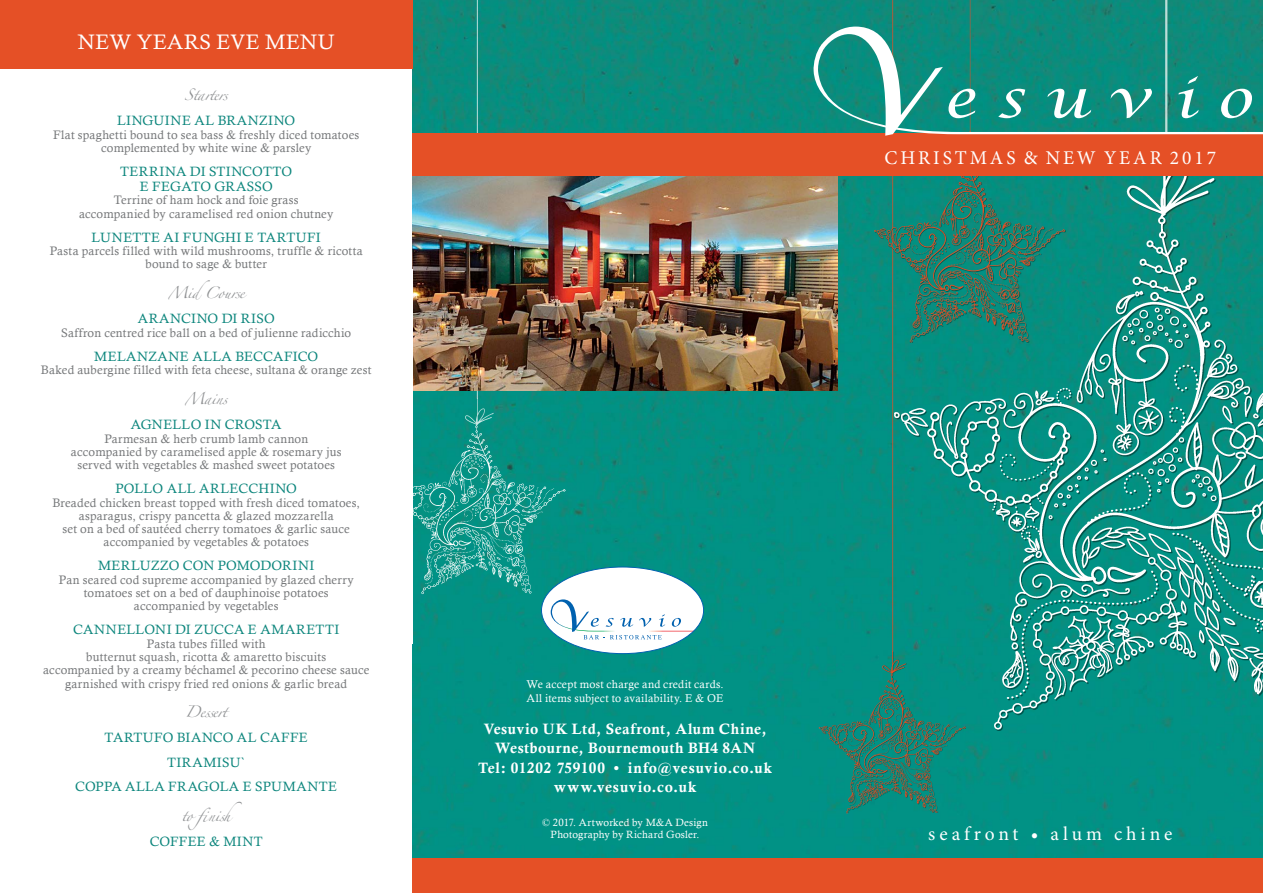
<style>
.page{position:relative;width:1263px;height:893px;background:#fff}
.page>*{position:absolute;margin:0;border:0;box-sizing:border-box;transform-origin:0 0}
.t1{font:21px "Calisto";letter-spacing:.025em;color:#fff}
.t2{font:19.5px "Minion Pro";letter-spacing:.15em;color:#fff}
.t3{font:19.5px "Minion Pro";letter-spacing:.2em;color:#fff}
.t4{font:15px/19.5px "Calis MT Bol";letter-spacing:.04em;color:#fff;text-align:center}
.t5{font:13.5px/24.3px "Calisto";letter-spacing:.02em;color:#0b857c;text-align:center}
.t6{font:13.5px "Calisto";letter-spacing:.04em;color:#0b857c}
.t7{font:12.3px/13.2px "Calisto";letter-spacing:.015em;color:#757779;text-align:center}
.t8{font:11.25px/13.5px "Calisto";letter-spacing:.02em;color:#fff}
.t9{font:10.5px/12px "Calisto";letter-spacing:.02em;color:#fff;text-align:center}
.t10{font:10.5px "Zapfino";letter-spacing:-.02em;color:#8e9092}
.t11{font:10.5px "Zapfino";letter-spacing:-.07em;color:#8e9092}
.t12{font:10.5px "Zapfino";letter-spacing:-.05em;color:#8e9092}
</style>
<div class="page">
<img style="left:412px;top:0;width:851px;height:859px">
<div style="left:412px;top:859px;width:851px;height:34px;background:#e55026"></div>
<img style="left:881px;top:176px;width:382px;height:578px">
<img style="left:811px;top:652px;width:159px;height:167px">
<hr style="left:1165px;top:0;width:2px;height:132px;background:#fff">
<hr style="left:970px;top:0;width:1px;height:134px;background:#e55026">
<hr style="left:892px;top:0;width:1px;height:652px;background:#e55026">
<img style="left:412px;top:399px;width:160px;height:202px">
<hr style="left:477px;top:0;width:1px;height:399px;background:#fff">
<img style="left:412px;top:176px;width:426px;height:214px">
<img style="left:863px;top:176px;width:209px;height:175px">
<div style="left:412px;top:134px;width:851px;height:42px;background:#e55026"></div>
<svg style="left:814px;top:27px;width:449px;height:109px;background:#299688"></svg>
<div style="left:0;top:0;width:412px;height:68px;background:#e55026"></div>
<div style="left:541px;top:567px;width:163px;height:87px;background:#fff;border-radius:50%"></div>
<svg style="left:550px;top:599px;width:144px;height:40px"></svg>
<h1 class="t1" style="left:78px;top:30px;width:258px">NEW YEARS EVE MENU</h1>
<p class="t11" style="left:185px;top:90px;width:45px">Starters</p>
<p class="t6" style="left:117px;top:113px;width:180px">LINGUINE AL BRANZINO</p>
<p class="t7" style="left:53px;top:128px;width:308px">Flat spaghetti bound to sea bass &amp; freshly diced tomatoes complemented by white wine &amp; parsley</p>
<p class="t5" style="left:120px;top:164px;width:173px;line-height:15px">TERRINA DI STINCOTTO<br>E FEGATO GRASSO</p>
<p class="t7" style="left:79px;top:194px;width:256px">Terrine of ham hock and foie grass accompanied by caramelised red onion chutney</p>
<p class="t5" style="left:92px;top:225px;width:231px">LUNETTE AI FUNGHI E TARTUFI</p>
<p class="t7" style="left:50px;top:244px;width:315px">Pasta parcels filled with wild mushrooms, truffle &amp; ricotta bound to sage &amp; butter</p>
<p class="t10" style="left:168px;top:288px;width:78px">MidCourse</p>
<p class="t5" style="left:138px;top:306px;width:138px">ARANCINO DI RISO</p>
<p class="t7" style="left:61px;top:326px;width:291px">Saffron centred rice ball on a bed of julienne radicchio</p>
<p class="t5" style="left:94px;top:344px;width:225px">MELANZANE ALLA BECCAFICO</p>
<p class="t7" style="left:41px;top:363px;width:332px">Baked aubergine filled with feta cheese, sultana &amp; orange zest</p>
<p class="t10" style="left:185px;top:394px;width:44px">Mains</p>
<p class="t5" style="left:131px;top:412px;width:152px">AGNELLO IN CROSTA</p>
<p class="t7" style="left:71px;top:432px;width:272px">Parmesan &amp; herb crumb lamb cannon accompanied by caramelised apple &amp; rosemary jus served with vegetables &amp; mashed sweet potatoes</p>
<p class="t5" style="left:115px;top:476px;width:183px">POLLO ALL ARLECCHINO</p>
<p class="t7" style="left:52px;top:496px;width:309px">Breaded chicken breast topped with fresh diced tomatoes, asparagus, crispy pancetta &amp; glazed mozzarella<br>set on a bed of sautéed cherry tomatoes &amp; garlic sauce accompanied by vegetables &amp; potatoes</p>
<p class="t5" style="left:98px;top:553px;width:218px">MERLUZZO CON POMODORINI</p>
<p class="t7" style="left:59px;top:573px;width:296px">Pan seared cod supreme accompanied by glazed cherry tomatoes set on a bed of dauphinoise potatoes accompanied by vegetables</p>
<p class="t5" style="left:73px;top:617px;width:268px">CANNELLONI DI ZUCCA E AMARETTI</p>
<p class="t7" style="left:43px;top:637px;width:328px">Pasta tubes filled with<br>butternut squash, ricotta &amp; amaretto biscuits<br>accompanied by a creamy béchamel &amp; pecorino cheese sauce garnished with crispy fried red onions &amp; garlic bread</p>
<p class="t12" style="left:185px;top:707px;width:44px">Dessert</p>
<p class="t5" style="left:75px;top:725px;width:263px">TARTUFO BIANCO AL CAFFE<br>TIRAMISU`<br>COPPA ALLA FRAGOLA E SPUMANTE</p>
<p class="t10" style="left:182px;top:811px;width:62px">to finish</p>
<p class="t5" style="left:150px;top:829px;width:115px">COFFEE &amp; MINT</p>
<p class="t8" style="left:526px;top:677px;width:199px">We accept most charge and credit cards.<br>All items subject to availability. E &amp; OE</p>
<p class="t4" style="left:478px;top:719px;width:295px">Vesuvio UK Ltd, Seafront, Alum Chine,<br>Westbourne, Bournemouth BH4 8AN<br>Tel: 01202 759100 • info@vesuvio.co.uk www.vesuvio.co.uk</p>
<p class="t9" style="left:542px;top:816px;width:167px">© 2017. Artworked by M&amp;A Design<br>Photography by Richard Gosler.</p>
<h2 class="t2" style="left:884px;top:144px;width:333px">CHRISTMAS &amp; NEW YEAR 2017</h2>
<h2 class="t3" style="left:928px;top:821px;width:246px">seafront • alum chine</h2>
</div>
